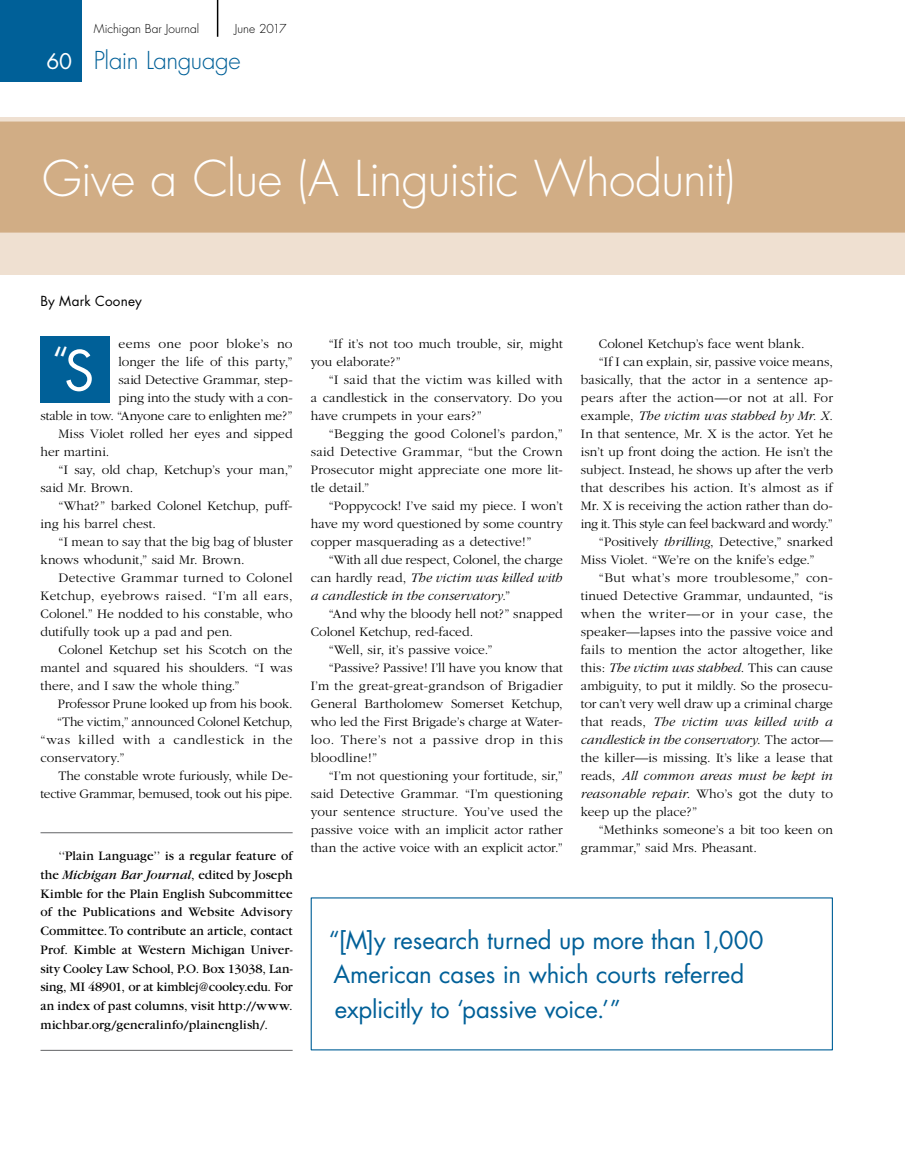
<style>
.page{position:relative;width:905px;height:1175px;background:#fff}
.page>*{position:absolute;margin:0;border:0;box-sizing:border-box;transform-origin:0 0}
.t1{font:300 48px "Futura";letter-spacing:-.02em;color:#fff}
.t2{font:36px "Futura";color:#fff}
.t3{font:24px/34.5px "Futura";letter-spacing:-.005em;color:#006098}
.t4{font:300 24px "Futura";letter-spacing:-.02em;color:#006098}
.t5{font:300 13.5px/18px "Garamond";letter-spacing:.005em;color:#000;text-align:justify}
.t6{font:13.5px/18.8px "Garamond";letter-spacing:.015em;color:#000;text-align:justify}
.t7{font:italic 300 13.5px "Garamond";letter-spacing:.005em;color:#000}
.t8{font:300 13.5px "Garamond";letter-spacing:.025em;color:#000}
.t9{font:300 13.5px "Garamond";letter-spacing:-.015em;color:#000}
.t10{font:300 13.5px "Garamond";letter-spacing:.045em;color:#000}
.t11{font:300 13.5px "Garamond";letter-spacing:-.025em;color:#000}
.t12{font:300 13.5px "Garamond";letter-spacing:-.02em;color:#000}
.t13{font:300 13.5px "Garamond";letter-spacing:.035em;color:#000}
.t14{font:300 13.5px "Garamond";letter-spacing:.05em;color:#000}
.t15{font:300 13.5px "Garamond";letter-spacing:.03em;color:#000}
.t16{font:13.5px "Futura";letter-spacing:.015em;color:#000}
.t17{font:300 12px "Futura";color:#000}
.s1{font-weight:400;font-size:21px;color:#fff}
.s2{font-size:54px}
.s3{font-style:italic}
.s4{font-style:normal}
</style>
<div class="page">
<div style="left:0;top:0;width:82px;height:82px;background:#006098"></div>
<hr style="left:217px;top:0;width:1px;height:37px;background:#000">
<div style="left:0;top:232px;width:904px;height:42px;background:#efe0d1"></div>
<div style="left:0;top:117px;width:904px;height:116px;background:#d1ad85"></div>
<div style="left:40px;top:336px;width:70px;height:67px;background:#006098"></div>
<hr style="left:40px;top:832px;width:252px;height:1px;background:#636466">
<hr style="left:40px;top:1050px;width:252px;height:1px;background:#636466">
<p class="t17" style="left:94px;top:21px;width:107px">Michigan Bar Journal</p>
<p class="t17" style="left:235px;top:21px;width:53px">June 2017</p>
<h3 class="t4" style="left:46px;top:45px;width:196px"><span class="s1">60</span> Plain Language</h3>
<h1 class="t1" style="left:42px;top:147px;width:694px">Give a Clue (A Linguistic Whodunit)</h1>
<p class="t16" style="left:40px;top:292px;width:103px">By Mark Cooney</p>
<p class="t5" style="left:118px;top:335px;width:175px">eems one poor bloke’s no</p>
<p class="t5" style="left:118px;top:353px;width:176px">longer the life of this party,”</p>
<p class="t5" style="left:118px;top:371px;width:176px">said Detective Grammar, step-</p>
<p class="t5" style="left:118px;top:389px;width:176px">ping into the study with a con-</p>
<p class="t12" style="left:40px;top:408px;width:253px">stable in tow. “Anyone care to enlighten me?”</p>
<p class="t5" style="left:58px;top:425px;width:235px">Miss Violet rolled her eyes and sipped</p>
<p class="t5" style="left:40px;top:443px;width:70px">her martini.</p>
<p class="t5" style="left:58px;top:461px;width:235px">“I say, old chap, Ketchup’s your man,”</p>
<p class="t5" style="left:40px;top:479px;width:94px">said Mr. Brown.</p>
<p class="t5" style="left:58px;top:497px;width:235px">“What?” barked Colonel Ketchup, puff-</p>
<p class="t5" style="left:40px;top:515px;width:117px">ing his barrel chest.</p>
<p class="t5" style="left:58px;top:533px;width:235px">“I mean to say that the big bag of bluster</p>
<p class="t5" style="left:40px;top:551px;width:205px">knows whodunit,” said Mr. Brown.</p>
<p class="t8" style="left:58px;top:570px;width:235px">Detective Grammar turned to Colonel</p>
<p class="t13" style="left:40px;top:588px;width:253px">Ketchup, eyebrows raised. “I’m all ears,</p>
<p class="t5" style="left:40px;top:605px;width:253px">Colonel.” He nodded to his constable, who</p>
<p class="t5" style="left:40px;top:623px;width:194px">dutifully took up a pad and pen.</p>
<p class="t5" style="left:58px;top:641px;width:235px">Colonel Ketchup set his Scotch on the</p>
<p class="t5" style="left:40px;top:659px;width:253px">mantel and squared his shoulders. “I was</p>
<p class="t5" style="left:40px;top:677px;width:201px">there, and I saw the whole thing.”</p>
<p class="t5" style="left:58px;top:695px;width:236px">Professor Prune looked up from his book.</p>
<p class="t5" style="left:57px;top:713px;width:237px">“The victim,” announced Colonel Ketchup,</p>
<p class="t14" style="left:40px;top:732px;width:254px">“was killed with a candlestick in the</p>
<p class="t5" style="left:40px;top:749px;width:86px">conservatory.”</p>
<p class="t5" style="left:58px;top:767px;width:236px">The constable wrote furiously, while De-</p>
<p class="t9" style="left:40px;top:786px;width:253px">tective Grammar, bemused, took out his pipe.</p>
<h2 class="t2" style="left:52px;top:336px;width:43px">“<span class="s2">S</span></h2>
<p class="t6" style="left:40px;top:846px;width:254px;text-indent:18px">‘‘Plain Language’’ is a regular feature of the <span class="s3">Michigan Bar Journal</span>, edited by Joseph Kimble for the Plain English Subcommittee of the Publications and Website Advisory Committee. To contribute an article, contact Prof. Kimble at Western Michigan Univer&shy;sity Cooley Law School, P.O. Box 13038, Lan&shy;sing, MI 48901, or at kimblej@cooley.edu. For an index of past columns, visit http://www. michbar.org/generalinfo/plainenglish/.</p>
<p class="t5" style="left:311px;top:335px;width:253px;text-indent:18px">“If it’s not too much trouble, sir, might you elaborate?”</p>
<p class="t5" style="left:311px;top:371px;width:254px;text-indent:18px">“I said that the victim was killed with a candlestick in the conservatory. Do you have crumpets in your ears?”</p>
<p class="t5" style="left:311px;top:425px;width:254px;text-indent:18px">“Begging the good Colonel’s pardon,” said Detective Grammar, “but the Crown Prosecutor might appreciate one more lit&shy;tle detail.”</p>
<p class="t5" style="left:311px;top:497px;width:254px;text-indent:18px">“Poppycock! I’ve said my piece. I won’t have my word questioned by some country copper masquerading as a detective!”</p>
<p class="t5" style="left:311px;top:551px;width:253px;text-indent:18px">“With all due respect, Colonel, the charge can hardly read, <span class="s3">The victim was killed with a candlestick in the conservatory</span>.”</p>
<p class="t5" style="left:329px;top:605px;width:236px">“And why the bloody hell not?” snapped</p>
<p class="t5" style="left:311px;top:623px;width:164px">Colonel Ketchup, red-faced.</p>
<p class="t5" style="left:329px;top:641px;width:165px">“Well, sir, it’s passive voice.”</p>
<p class="t9" style="left:329px;top:660px;width:236px">“Passive? Passive! I’ll have you know that</p>
<p class="t8" style="left:311px;top:678px;width:254px">I’m the great-great-grandson of Brigadier</p>
<p class="t5" style="left:311px;top:695px;width:253px">General Bartholomew Somerset Ketchup,</p>
<p class="t5" style="left:311px;top:713px;width:254px">who led the First Brigade’s charge at Water-</p>
<p class="t10" style="left:310px;top:732px;width:254px">loo. There’s not a passive drop in this</p>
<p class="t5" style="left:310px;top:749px;width:68px">bloodline!”</p>
<p class="t5" style="left:328px;top:767px;width:236px">“I’m not questioning your fortitude, sir,”</p>
<p class="t5" style="left:310px;top:785px;width:254px">said Detective Grammar. “I’m questioning</p>
<p class="t5" style="left:310px;top:803px;width:254px">your sentence structure. You’ve used the</p>
<p class="t5" style="left:310px;top:821px;width:253px">passive voice with an implicit actor rather</p>
<p class="t5" style="left:310px;top:839px;width:254px">than the active voice with an explicit actor.”</p>
<p class="t5" style="left:598px;top:335px;width:207px">Colonel Ketchup’s face went blank.</p>
<p class="t5" style="left:598px;top:353px;width:235px">“If I can explain, sir, passive voice means,</p>
<p class="t5" style="left:580px;top:371px;width:254px">basically, that the actor in a sentence ap-</p>
<p class="t8" style="left:580px;top:390px;width:253px">pears after the action—or not at all. For</p>
<p class="t7" style="left:580px;top:408px;width:254px"><span class="s4">example,</span> The victim was stabbed by Mr. X<span class="s4">.</span></p>
<p class="t5" style="left:580px;top:425px;width:253px">In that sentence, Mr. X is the actor. Yet he</p>
<p class="t5" style="left:580px;top:443px;width:254px">isn’t up front doing the action. He isn’t the</p>
<p class="t5" style="left:580px;top:461px;width:253px">subject. Instead, he shows up after the verb</p>
<p class="t5" style="left:580px;top:479px;width:254px">that describes his action. It’s almost as if</p>
<p class="t5" style="left:580px;top:497px;width:254px">Mr. X is receiving the action rather than do-</p>
<p class="t11" style="left:580px;top:516px;width:253px">ing it. This style can feel backward and wordy.”</p>
<p class="t5" style="left:598px;top:533px;width:235px">“Positively <span class="s3">thrilling</span>, Detective,” snarked</p>
<p class="t5" style="left:580px;top:551px;width:235px">Miss Violet. “We’re on the knife’s edge.”</p>
<p class="t15" style="left:598px;top:570px;width:235px">“But what’s more troublesome,” con-</p>
<p class="t5" style="left:580px;top:587px;width:253px">tinued Detective Grammar, undaunted, “is</p>
<p class="t10" style="left:580px;top:606px;width:254px">when the writer—or in your case, the</p>
<p class="t5" style="left:580px;top:623px;width:254px">speaker—lapses into the passive voice and</p>
<p class="t5" style="left:580px;top:641px;width:254px">fails to mention the actor altogether, like</p>
<p class="t7" style="left:580px;top:660px;width:253px"><span class="s4">this:</span> The victim was stabbed<span class="s4">. This can cause</span></p>
<p class="t5" style="left:580px;top:677px;width:254px">ambiguity, to put it mildly. So the prosecu-</p>
<p class="t5" style="left:580px;top:695px;width:254px">tor can’t very well draw up a criminal charge</p>
<p class="t7" style="left:580px;top:714px;width:253px"><span class="s4">that reads,</span> The victim was killed with a</p>
<p class="t7" style="left:580px;top:732px;width:254px">candlestick in the conservatory<span class="s4">. The actor—</span></p>
<p class="t5" style="left:580px;top:749px;width:254px">the killer—is missing. It’s like a lease that</p>
<p class="t7" style="left:580px;top:768px;width:253px"><span class="s4">reads,</span> All common areas must be kept in</p>
<p class="t5" style="left:580px;top:785px;width:254px"><span class="s3">reasonable repair</span>. Who’s got the duty to</p>
<p class="t5" style="left:580px;top:803px;width:118px">keep up the place?”</p>
<p class="t5" style="left:598px;top:821px;width:235px">“Methinks someone’s a bit too keen on</p>
<p class="t5" style="left:580px;top:839px;width:178px">grammar,” said Mrs. Pheasant.</p>
<h3 class="t3" style="left:329px;top:922px;width:436px">“[M]y research turned up more than 1,000<br>American cases in which courts referred explicitly to ‘passive voice.’”</h3>
</div>
